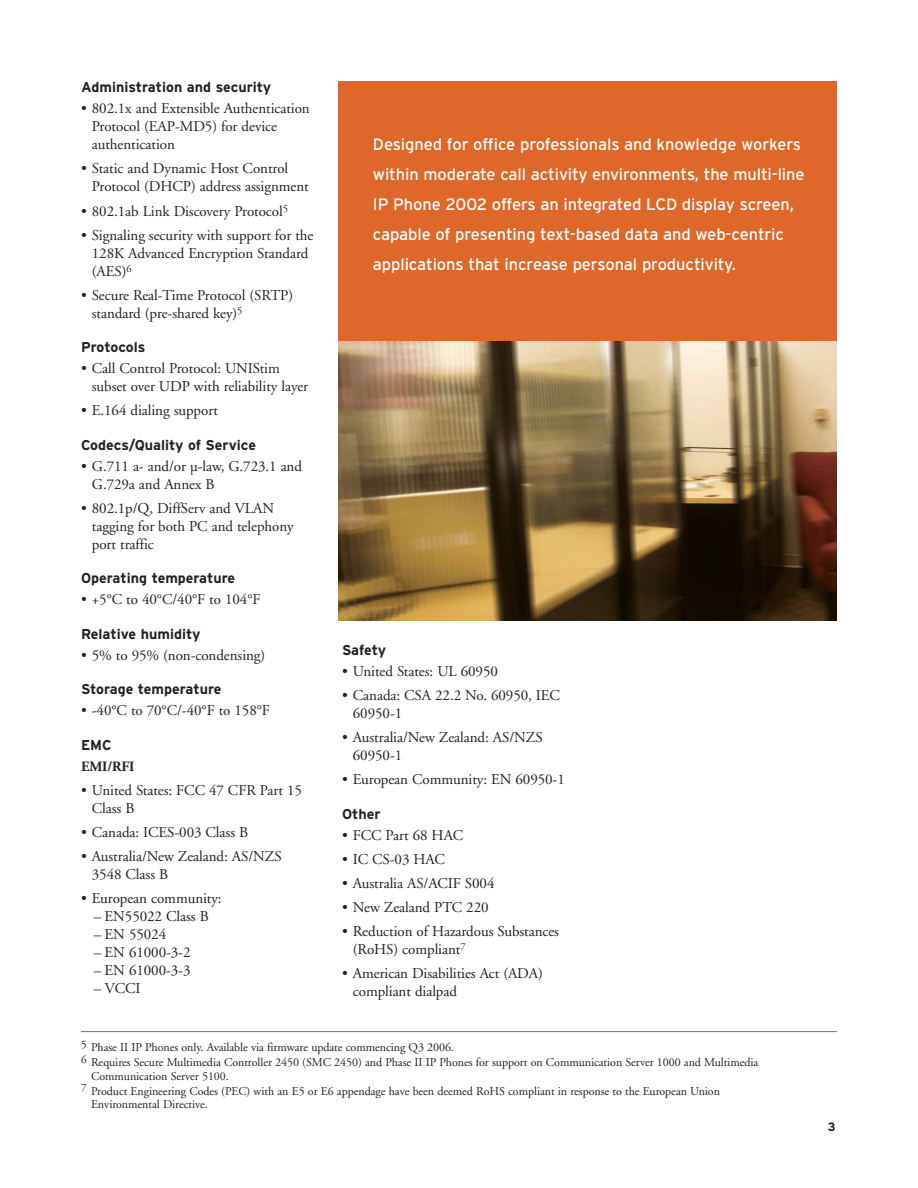
<style>
.page{position:relative;width:918px;height:1188px;background:#fff}
.page>*{position:absolute;margin:0;border:0;box-sizing:border-box;transform-origin:0 0}
.t1{font:16.5px/30px "Interstate";letter-spacing:-.005em;color:#fff}
.t2{font:15px/18px "Adobe Garamond";letter-spacing:-.005em;color:#20231e}
.t3{font:700 14.25px "Interstate";color:#20231e}
.t4{font:700 14.25px "Adobe Garamond";letter-spacing:-.005em;color:#20231e}
.t5{font:12px/15px "Adobe Garamond";letter-spacing:-.005em;color:#20231e}
.t6{font:700 12px "Interstate";color:#20231e}
</style>
<div class="page">
<hr style="left:81px;top:1031px;width:756px;height:1px;background:#737273">
<div style="left:339px;top:81px;width:498px;height:261px;background:#e0672a"></div>
<img style="left:339px;top:342px;width:498px;height:278px">
<p class="t3" style="left:81px;top:82px;width:192px">Administration and security</p>
<p class="t2" style="left:92px;top:101px;width:219px;text-indent:-11px">• 802.1x and Extensible Authentication<br>Protocol (EAP-MD5) for device authentication</p>
<p class="t2" style="left:92px;top:161px;width:218px;text-indent:-11px">• Static and Dynamic Host Control<br>Protocol (DHCP) address assignment</p>
<p class="t2" style="left:81px;top:203px;width:208px">• 802.1ab Link Discovery Protocol<sup>5</sup></p>
<p class="t2" style="left:92px;top:227px;width:223px;text-indent:-11px">• Signaling security with support for the<br>128K Advanced Encryption Standard (AES)<sup>6</sup></p>
<p class="t2" style="left:92px;top:287px;width:203px;text-indent:-11px">• Secure Real-Time Protocol (SRTP) standard (pre-shared key)<sup>5</sup></p>
<p class="t3" style="left:81px;top:342px;width:66px">Protocols</p>
<p class="t2" style="left:92px;top:361px;width:218px;text-indent:-11px">• Call Control Protocol: UNIStim subset over UDP with reliability layer</p>
<p class="t2" style="left:81px;top:403px;width:138px">• E.164 dialing support</p>
<p class="t3" style="left:81px;top:439px;width:177px">Codecs/Quality of Service</p>
<p class="t2" style="left:92px;top:458px;width:212px;text-indent:-11px">• G.711 a- and/or µ-law, G.723.1 and<br>G.729a and Annex B</p>
<p class="t2" style="left:92px;top:500px;width:203px;text-indent:-11px">• 802.1p/Q, DiffServ and VLAN tagging for both PC and telephony port traffic</p>
<p class="t3" style="left:81px;top:573px;width:156px">Operating temperature</p>
<p class="t2" style="left:81px;top:592px;width:181px">• +5°C to 40°C/40°F to 104°F</p>
<p class="t3" style="left:81px;top:629px;width:121px">Relative humidity</p>
<p class="t2" style="left:81px;top:648px;width:186px">• 5% to 95% (non-condensing)</p>
<p class="t3" style="left:81px;top:684px;width:142px">Storage temperature</p>
<p class="t2" style="left:81px;top:703px;width:191px">• -40°C to 70°C/-40°F to 158°F</p>
<p class="t3" style="left:81px;top:740px;width:32px">EMC</p>
<p class="t4" style="left:81px;top:761px;width:55px">EMI/RFI</p>
<p class="t2" style="left:92px;top:783px;width:212px;text-indent:-11px">• United States: FCC 47 CFR Part 15<br>Class B</p>
<p class="t2" style="left:81px;top:825px;width:169px">• Canada: ICES-003 Class B</p>
<p class="t2" style="left:92px;top:849px;width:191px;text-indent:-11px">• Australia/New Zealand: AS/NZS<br>3548 Class B</p>
<p class="t2" style="left:81px;top:891px;width:142px">• European community:</p>
<p class="t2" style="left:94px;top:909px;width:117px">– EN55022 Class B</p>
<p class="t2" style="left:94px;top:927px;width:74px">– EN 55024</p>
<p class="t2" style="left:94px;top:945px;width:98px">– EN 61000-3-2</p>
<p class="t2" style="left:94px;top:963px;width:98px">– EN 61000-3-3</p>
<p class="t2" style="left:94px;top:981px;width:48px">– VCCI</p>
<p class="t1" style="left:373px;top:131px;width:433px">Designed for office professionals and knowledge workers within moderate call activity environments, the multi-line IP Phone 2002 offers an integrated LCD display screen, capable of presenting text-based data and web-centric applications that increase personal productivity.</p>
<p class="t3" style="left:342px;top:645px;width:46px">Safety</p>
<p class="t2" style="left:342px;top:664px;width:157px">• United States: UL 60950</p>
<p class="t2" style="left:353px;top:688px;width:209px;text-indent:-11px">• Canada: CSA 22.2 No. 60950, IEC<br>60950-1</p>
<p class="t2" style="left:353px;top:730px;width:191px;text-indent:-11px">• Australia/New Zealand: AS/NZS<br>60950-1</p>
<p class="t2" style="left:342px;top:772px;width:224px">• European Community: EN 60950-1</p>
<p class="t3" style="left:342px;top:808px;width:40px">Other</p>
<p class="t2" style="left:342px;top:827px;width:123px">• FCC Part 68 HAC</p>
<p class="t2" style="left:342px;top:851px;width:105px">• IC CS-03 HAC</p>
<p class="t2" style="left:342px;top:875px;width:154px">• Australia AS/ACIF S004</p>
<p class="t2" style="left:342px;top:899px;width:148px">• New Zealand PTC 220</p>
<p class="t2" style="left:353px;top:923px;width:208px;text-indent:-11px">• Reduction of Hazardous Substances (RoHS) compliant<sup>7</sup></p>
<p class="t2" style="left:353px;top:965px;width:192px;text-indent:-11px">• American Disabilities Act (ADA) compliant dialpad</p>
<p class="t5" style="left:81px;top:1041px;width:679px"><sup>5</sup> Phase II IP Phones only. Available via firmware update commencing Q3 2006.<br><sup>6</sup> Requires Secure Multimedia Controller 2450 (SMC 2450) and Phase II IP Phones for support on Communication Server 1000 and Multimedia</p>
<p class="t5" style="left:81px;top:1070px;width:641px;text-indent:10px">Communication Server 5100.<br><sup>7</sup> Product Engineering Codes (PEC) with an E5 or E6 appendage have been deemed RoHS compliant in response to the European Union</p>
<p class="t5" style="left:91px;top:1098px;width:118px">Environmental Directive.</p>
<p class="t6" style="left:828px;top:1122px;width:9px">3</p>
</div>
